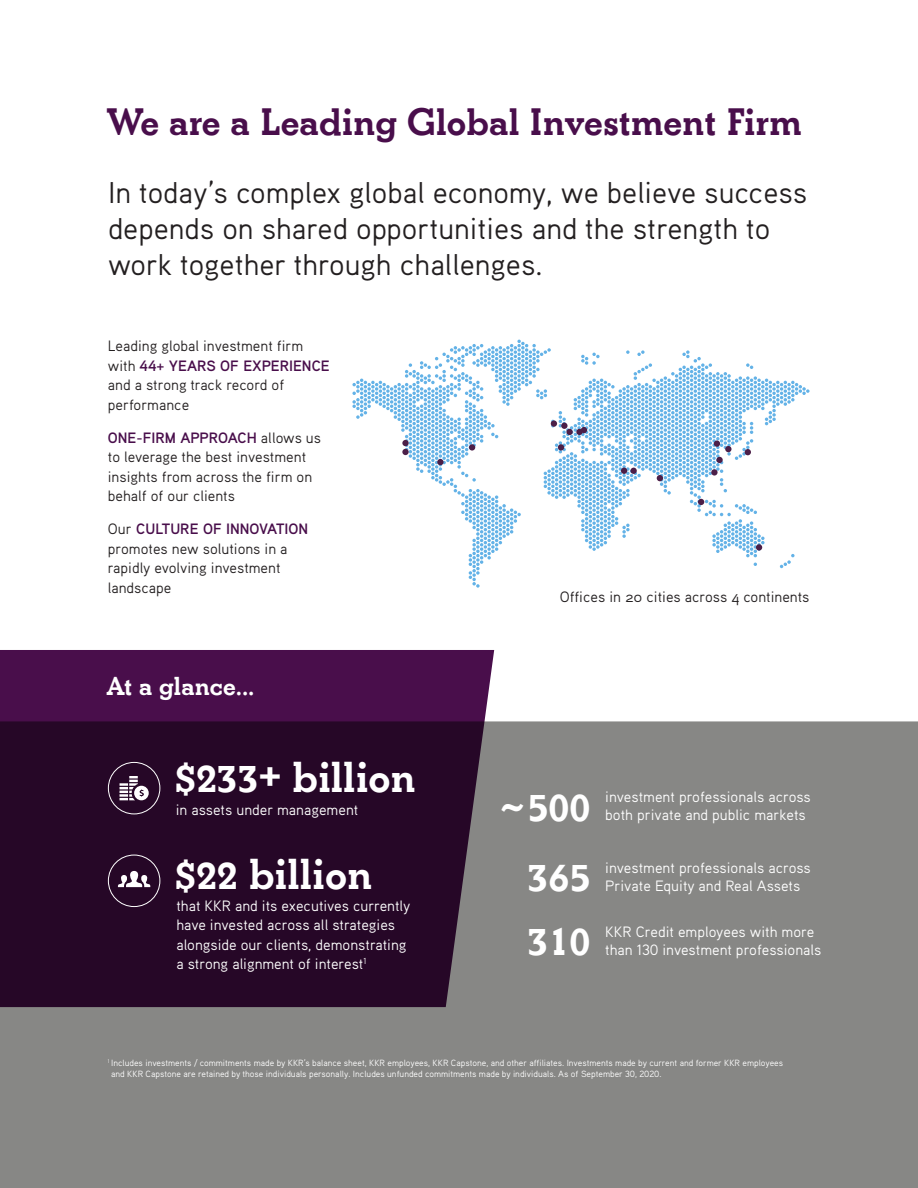
<style>
.page{position:relative;width:918px;height:1188px;background:#fff}
.page>*{position:absolute;margin:0;border:0;box-sizing:border-box;transform-origin:0 0}
.t1{font:700 45px "Beton EF";color:#fff}
.t2{font:700 39.75px "Beton EF";color:#490e4b}
.t3{font:30px/36px "Aaux Pro OT";color:#231f20}
.t4{font:700 27px "Beton EF";color:#fff}
.t5{font:15px/19.5px "Aaux Pro OT";color:#fff}
.t6{font:15px/19.5px "Aaux Pro OT";color:#231f20}
.t7{font:15px "Aaux Pro OT Regular OSF";color:#231f20}
.t8{font:9px/10.5px "Aaux Pro OT";color:#fff}
.s1{font-weight:700;color:#490e4b}
</style>
<div class="page">
<div style="left:0;top:721px;width:918px;height:467px;background:#878785"></div>
<svg style="left:0;top:650px;width:494px;height:357px;background:#320f33"></svg>
<svg style="left:352px;top:340px;width:458px;height:248px"></svg>
<svg style="left:118px;top:871px;width:32px;height:16px"></svg>
<div style="left:108px;top:855px;width:52px;height:52px;border:1px solid #fff;border-radius:50%"></div>
<div style="left:108px;top:762px;width:52px;height:52px;border:1px solid #fff;border-radius:50%"></div>
<svg style="left:120px;top:776px;width:29px;height:24px"></svg>
<p class="t2" style="left:108px;top:98px;width:695px">We are a Leading Global Investment Firm</p>
<p class="t3" style="left:108px;top:173px;width:701px">In today’s complex global economy, we believe success depends on shared opportunities and the strength to work together through challenges.</p>
<p class="t6" style="left:108px;top:336px;width:223px">Leading global investment firm with <span class="s1">44+ YEARS OF EXPERIENCE </span>and a strong track record of performance</p>
<p class="t6" style="left:108px;top:427px;width:215px"><span class="s1">ONE-FIRM APPROACH</span> allows us to leverage the best investment insights from across the firm on behalf of our clients</p>
<p class="t6" style="left:108px;top:519px;width:202px">Our <span class="s1">CULTURE OF INNOVATION </span>promotes new solutions in a rapidly evolving investment landscape</p>
<p class="t4" style="left:107px;top:670px;width:149px">At a glance...</p>
<p class="t1" style="left:175px;top:751px;width:242px">$233+ billion</p>
<p class="t5" style="left:176px;top:799px;width:184px">in assets under management</p>
<p class="t1" style="left:175px;top:848px;width:199px">$22 billion</p>
<p class="t5" style="left:176px;top:895px;width:236px">that KKR and its executives currently have invested across all strategies alongside our clients, demonstrating a strong alignment of interest<sup>1</sup></p>
<p class="t7" style="left:560px;top:588px;width:251px">Offices in 20 cities across 4 continents</p>
<p class="t1" style="left:498px;top:779px;width:94px">~500</p>
<p class="t5" style="left:605px;top:788px;width:207px;line-height:18px">investment professionals across both private and public markets</p>
<p class="t1" style="left:528px;top:850px;width:64px">365</p>
<p class="t5" style="left:605px;top:858px;width:207px">investment professionals across</p>
<p class="t5" style="left:605px;top:876px;width:197px">Private Equity and Real Assets</p>
<p class="t1" style="left:528px;top:914px;width:64px">310</p>
<p class="t5" style="left:605px;top:922px;width:210px">KKR Credit employees with more</p>
<p class="t5" style="left:605px;top:940px;width:218px">than 130 investment professionals</p>
<p class="t8" style="left:111px;top:1058px;width:673px;text-indent:-3px"><sup>1</sup> Includes investments / commitments made by KKR’s balance sheet, KKR employees, KKR Capstone, and other affiliates. Investments made by current and former KKR employees and KKR Capstone are retained by those individuals personally. Includes unfunded commitments made by individuals. As of September 30, 2020.</p>
</div>
